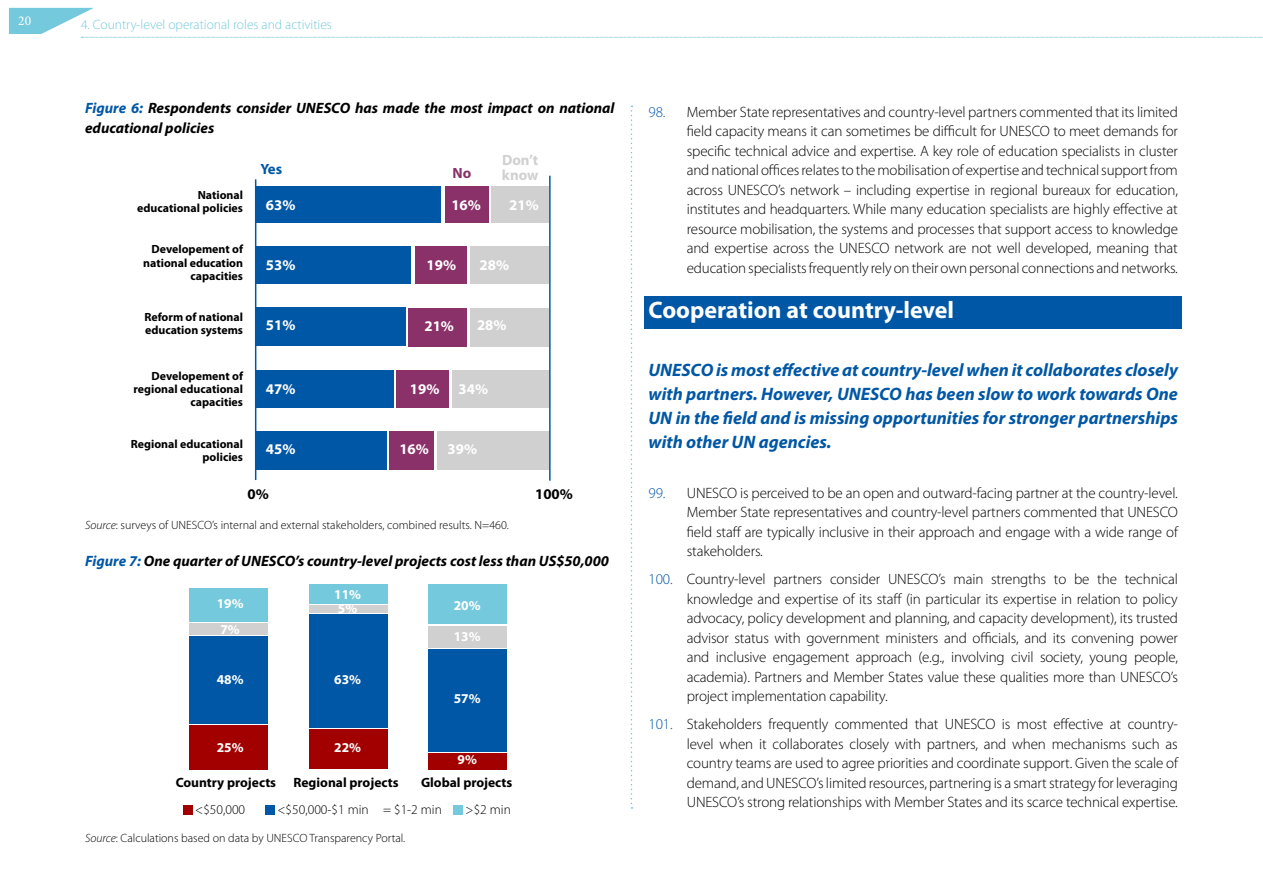
<style>
.page{position:relative;width:1263px;height:893px;background:#fff}
.page>*{position:absolute;margin:0;border:0;box-sizing:border-box;transform-origin:0 0}
.t1{font:700 24px "Myriad Pro";color:#fff}
.t2{font:italic 700 18px/24px "Myriad Pro";color:#0057a5;text-align:justify}
.t3{font:300 15px/19.5px "Myriad Pro";letter-spacing:-.01em;color:#000;text-align:justify}
.t4{font:italic 700 15px/19.5px "Myriad Pro";color:#000}
.t5{font:700 14.85px "Myriad Pro";color:#fff}
.t6{font:700 14.85px/14.9px "Myriad Pro";color:#d0d0d0}
.t7{font:700 14.85px "Myriad Pro";color:#000}
.t8{font:700 14.85px "Myriad Pro";color:#0057a5}
.t9{font:700 14.85px "Myriad Pro";color:#8a3169}
.t10{font:700 13.5px "Myriad Pro";color:#000}
.t11{font:300 13.5px "Myriad Pro";color:#75c9dc}
.t12{font:300 13.5px "Myriad Pro";color:#000}
.t13{font:700 13.5px "Myriad Pro";color:#fff}
.t14{font:13.5px "Minion Pro";color:#fff}
.t15{font:300 12px "Myriad Pro";color:#000}
.t16{font:700 11.85px/13.4px "Myriad Pro";color:#000;text-align:right}
.s1{color:#0057a5}
.s2{font-style:italic}
</style>
<div class="page">
<svg style="left:631px;top:106px;width:1px;height:703px"></svg>
<svg style="left:9px;top:8px;width:1254px;height:30px"></svg>
<div style="left:256px;top:186px;width:185px;height:36px;background:#0057a5"></div>
<div style="left:256px;top:246px;width:155px;height:38px;background:#0057a5"></div>
<div style="left:256px;top:307px;width:149px;height:39px;background:#0057a5"></div>
<div style="left:257px;top:370px;width:137px;height:38px;background:#0057a5"></div>
<div style="left:256px;top:431px;width:131px;height:38px;background:#0057a5"></div>
<div style="left:445px;top:186px;width:43px;height:36px;background:#8a3169"></div>
<div style="left:415px;top:246px;width:52px;height:38px;background:#8a3169"></div>
<div style="left:408px;top:308px;width:59px;height:39px;background:#8a3169"></div>
<div style="left:397px;top:370px;width:52px;height:38px;background:#8a3169"></div>
<div style="left:389px;top:431px;width:44px;height:38px;background:#8a3169"></div>
<div style="left:492px;top:186px;width:57px;height:36px;background:#d0d0d0"></div>
<div style="left:471px;top:246px;width:78px;height:38px;background:#d0d0d0"></div>
<div style="left:470px;top:308px;width:79px;height:39px;background:#d0d0d0"></div>
<div style="left:452px;top:370px;width:97px;height:38px;background:#d0d0d0"></div>
<div style="left:437px;top:431px;width:113px;height:38px;background:#d0d0d0"></div>
<hr style="left:255px;top:179px;width:1px;height:301px;background:#0057a5">
<hr style="left:549px;top:176px;width:2px;height:305px;background:#0057a5">
<div style="left:189px;top:636px;width:79px;height:87px;background:#0057a5"></div>
<div style="left:309px;top:614px;width:79px;height:113px;background:#0057a5"></div>
<div style="left:429px;top:649px;width:78px;height:102px;background:#0057a5"></div>
<div style="left:189px;top:623px;width:79px;height:12px;background:#d0d0d0"></div>
<div style="left:309px;top:605px;width:79px;height:8px;background:#d0d0d0"></div>
<div style="left:429px;top:626px;width:78px;height:21px;background:#d0d0d0"></div>
<div style="left:189px;top:588px;width:79px;height:34px;background:#75c9dc"></div>
<div style="left:309px;top:584px;width:79px;height:19px;background:#75c9dc"></div>
<div style="left:429px;top:584px;width:78px;height:40px;background:#75c9dc"></div>
<div style="left:189px;top:725px;width:79px;height:44px;background:#a20000"></div>
<div style="left:309px;top:729px;width:79px;height:40px;background:#a20000"></div>
<div style="left:429px;top:753px;width:78px;height:16px;background:#a20000"></div>
<div style="left:183px;top:806px;width:9px;height:9px;background:#a20000"></div>
<div style="left:454px;top:806px;width:9px;height:9px;background:#75c9dc"></div>
<div style="left:266px;top:806px;width:9px;height:9px;background:#0057a5"></div>
<div style="left:644px;top:296px;width:538px;height:33px;background:#0057a5"></div>
<p class="t14" style="left:18px;top:12px;width:14px">20</p>
<p class="t11" style="left:81px;top:16px;width:252px">4. Country-level operational roles and activities</p>
<p class="t4" style="left:85px;top:98px;width:531px"><span class="s1">Figure 6:</span> Respondents consider UNESCO has made the most impact on national educational policies</p>
<p class="t8" style="left:261px;top:161px;width:23px">Yes</p>
<p class="t9" style="left:452px;top:165px;width:20px">No</p>
<p class="t6" style="left:502px;top:153px;width:38px">Don’t know</p>
<p class="t16" style="left:137px;top:188px;width:107px">National educational policies</p>
<p class="t16" style="left:143px;top:243px;width:101px">Developement of national education capacities</p>
<p class="t16" style="left:144px;top:310px;width:100px;text-align:left">Reform of national education systems</p>
<p class="t16" style="left:134px;top:369px;width:111px">Developement of regional educational capacities</p>
<p class="t16" style="left:131px;top:437px;width:114px">Regional educational policies</p>
<p class="t5" style="left:266px;top:196px;width:31px">63%</p>
<p class="t5" style="left:509px;top:196px;width:31px">21%</p>
<p class="t5" style="left:451px;top:196px;width:31px">16%</p>
<p class="t5" style="left:427px;top:256px;width:31px">19%</p>
<p class="t5" style="left:480px;top:257px;width:31px">28%</p>
<p class="t5" style="left:266px;top:257px;width:31px">53%</p>
<p class="t5" style="left:266px;top:317px;width:31px">51%</p>
<p class="t5" style="left:477px;top:317px;width:31px">28%</p>
<p class="t5" style="left:424px;top:318px;width:31px">21%</p>
<p class="t5" style="left:266px;top:381px;width:31px">47%</p>
<p class="t5" style="left:410px;top:381px;width:31px">19%</p>
<p class="t5" style="left:459px;top:381px;width:31px">34%</p>
<p class="t5" style="left:266px;top:441px;width:31px">45%</p>
<p class="t5" style="left:399px;top:441px;width:31px">16%</p>
<p class="t5" style="left:448px;top:441px;width:31px">39%</p>
<p class="t7" style="left:248px;top:486px;width:23px">0%</p>
<p class="t7" style="left:535px;top:485px;width:39px">100%</p>
<p class="t15" style="left:85px;top:518px;width:425px"><span class="s2">Source</span>: surveys of UNESCO’s internal and external stakeholders, combined results. N=460.</p>
<p class="t4" style="left:85px;top:551px;width:525px"><span class="s1">Figure 7:</span> One quarter of UNESCO’s country-level projects cost less than US$50,000</p>
<p class="t13" style="left:217px;top:596px;width:28px">19%</p>
<p class="t13" style="left:454px;top:598px;width:28px">20%</p>
<p class="t13" style="left:334px;top:586px;width:28px">11%</p>
<p class="t13" style="left:338px;top:601px;width:21px">5%</p>
<p class="t13" style="left:220px;top:621px;width:21px">7%</p>
<p class="t13" style="left:217px;top:672px;width:28px">48%</p>
<p class="t13" style="left:217px;top:739px;width:28px">25%</p>
<p class="t13" style="left:334px;top:672px;width:28px">63%</p>
<p class="t13" style="left:334px;top:739px;width:28px">22%</p>
<p class="t13" style="left:454px;top:628px;width:28px">13%</p>
<p class="t13" style="left:454px;top:691px;width:28px">57%</p>
<p class="t13" style="left:458px;top:752px;width:21px">9%</p>
<p class="t10" style="left:293px;top:775px;width:107px">Regional projects</p>
<p class="t10" style="left:421px;top:775px;width:93px">Global projects</p>
<p class="t10" style="left:176px;top:775px;width:102px">Country projects</p>
<p class="t12" style="left:195px;top:801px;width:51px">&lt;$50,000</p>
<p class="t12" style="left:278px;top:801px;width:166px">&lt;$50,000-$1 min = $1-2 min</p>
<p class="t12" style="left:466px;top:801px;width:47px">&gt;$2 min</p>
<p class="t15" style="left:85px;top:831px;width:322px"><span class="s2">Source</span>: Calculations based on data by UNESCO Transparency Portal.</p>
<p class="t3" style="left:687px;top:102px;width:493px;text-indent:-38px"><span class="s1">98.</span> Member State representatives and country-level partners commented that its limited field capacity means it can sometimes be difficult for UNESCO to meet demands for specific technical advice and expertise. A key role of education specialists in cluster and national offices relates to the mobilisation of expertise and technical support from across UNESCO’s network – including expertise in regional bureaux for education, institutes and headquarters. While many education specialists are highly effective at resource mobilisation, the systems and processes that support access to knowledge and expertise across the UNESCO network are not well developed, meaning that education specialists frequently rely on their own personal connections and networks.</p>
<h1 class="t1" style="left:648px;top:297px;width:307px">Cooperation at country-level</h1>
<p class="t2" style="left:648px;top:358px;width:531px">UNESCO is most effective at country-level when it collaborates closely with partners. However, UNESCO has been slow to work towards One UN in the field and is missing opportunities for stronger partnerships with other UN agencies.</p>
<p class="t3" style="left:687px;top:483px;width:493px;text-indent:-38px"><span class="s1">99.</span> UNESCO is perceived to be an open and outward-facing partner at the country-level.<br>Member State representatives and country-level partners commented that UNESCO field staff are typically inclusive in their approach and engage with a wide range of stakeholders.</p>
<p class="t3" style="left:687px;top:569px;width:493px;text-indent:-38px"><span class="s1">100.</span> Country-level partners consider UNESCO’s main strengths to be the technical knowledge and expertise of its staff (in particular its expertise in relation to policy advocacy, policy development and planning, and capacity development), its trusted advisor status with government ministers and officials, and its convening power and inclusive engagement approach (e.g., involving civil society, young people, academia). Partners and Member States value these qualities more than UNESCO’s project implementation capability.</p>
<p class="t3" style="left:687px;top:714px;width:493px;text-indent:-38px"><span class="s1">101.</span> Stakeholders frequently commented that UNESCO is most effective at country&shy;level when it collaborates closely with partners, and when mechanisms such as country teams are used to agree priorities and coordinate support. Given the scale of demand, and UNESCO’s limited resources, partnering is a smart strategy for leveraging UNESCO’s strong relationships with Member States and its scarce technical expertise.</p>
</div>
